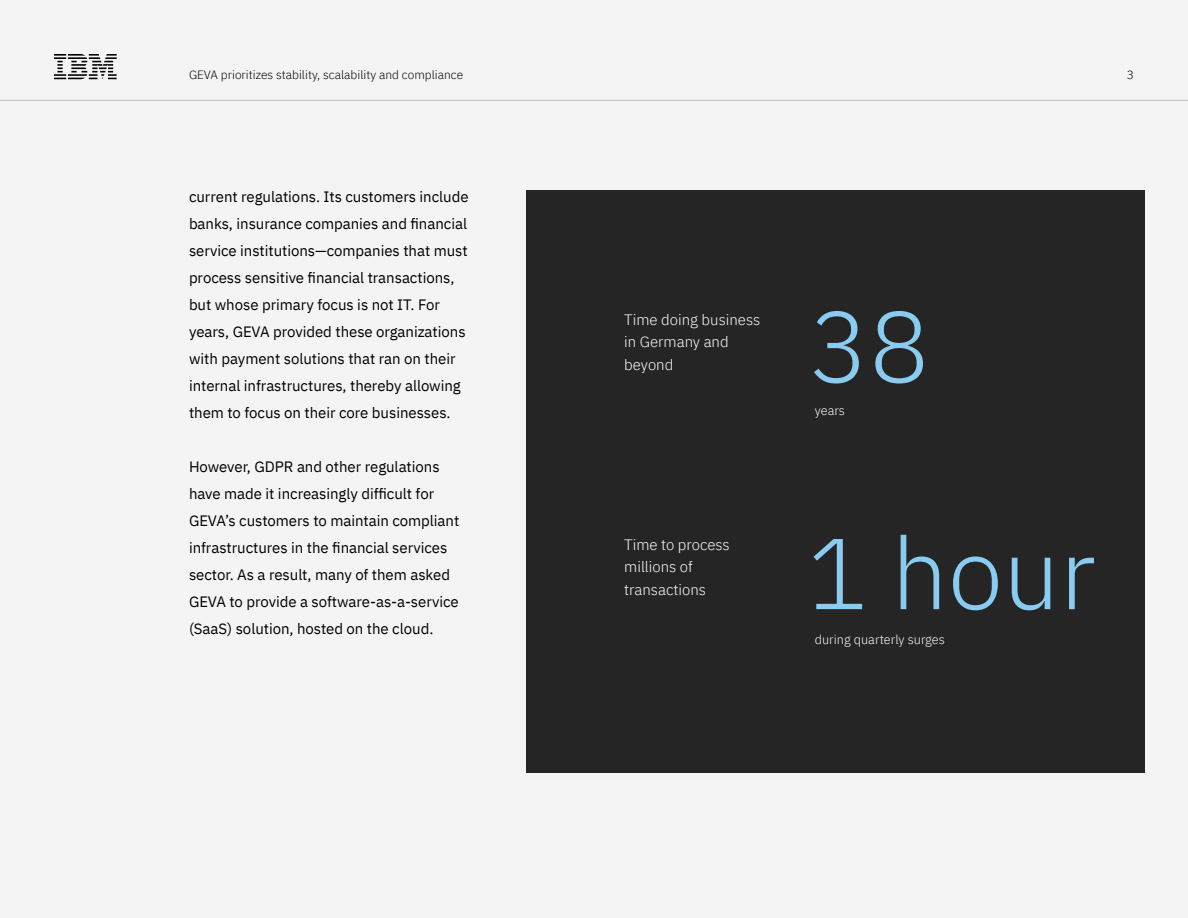
<style>
.page{position:relative;width:1188px;height:918px;background:#f4f4f4}
.page>*{position:absolute;margin:0;border:0;box-sizing:border-box;transform-origin:0 0}
.t1{font:300 100.5px "IBM Plex Sans";color:#8accf0}
.t2{font:15px/27px "IBM Plex Sans";letter-spacing:-.005em;color:#000}
.t3{font:300 15px/22.5px "IBM Plex Sans";color:#fff}
.t4{font:300 12.75px "IBM Plex Sans";color:#fff}
.t5{font:300 12px "IBM Plex Sans";color:#000101}
</style>
<div class="page">
<hr style="left:0;top:100px;width:1188px;height:1px;background:#bcbec0">
<svg style="left:54px;top:54px;width:63px;height:25px"></svg>
<div style="left:526px;top:190px;width:619px;height:582px;background:#252525"></div>
<p class="t5" style="left:189px;top:66px;width:276px">GEVA prioritizes stability, scalability and compliance</p>
<p class="t5" style="left:1127px;top:66px;width:9px">3</p>
<p class="t2" style="left:189px;top:182px;width:281px">current regulations. Its customers include banks, insurance companies and financial service institutions—companies that must process sensitive financial transactions, but whose primary focus is not IT. For years, GEVA provided these organizations with payment solutions that ran on their internal infrastructures, thereby allowing them to focus on their core businesses.</p>
<p class="t2" style="left:189px;top:452px;width:272px">However, GDPR and other regulations have made it increasingly difficult for GEVA’s customers to maintain compliant infrastructures in the financial services sector. As a result, many of them asked GEVA to provide a software-as-a-service (SaaS) solution, hosted on the cloud.</p>
<p class="t3" style="left:624px;top:307px;width:138px">Time doing business in Germany and beyond</p>
<p class="t3" style="left:624px;top:532px;width:107px">Time to process millions of transactions</p>
<h1 class="t1" style="left:809px;top:271px;width:122px">38</h1>
<p class="t4" style="left:815px;top:401px;width:32px">years</p>
<h1 class="t1" style="left:807px;top:498px;width:290px">1 hour</h1>
<p class="t4" style="left:815px;top:630px;width:132px">during quarterly surges</p>
</div>
